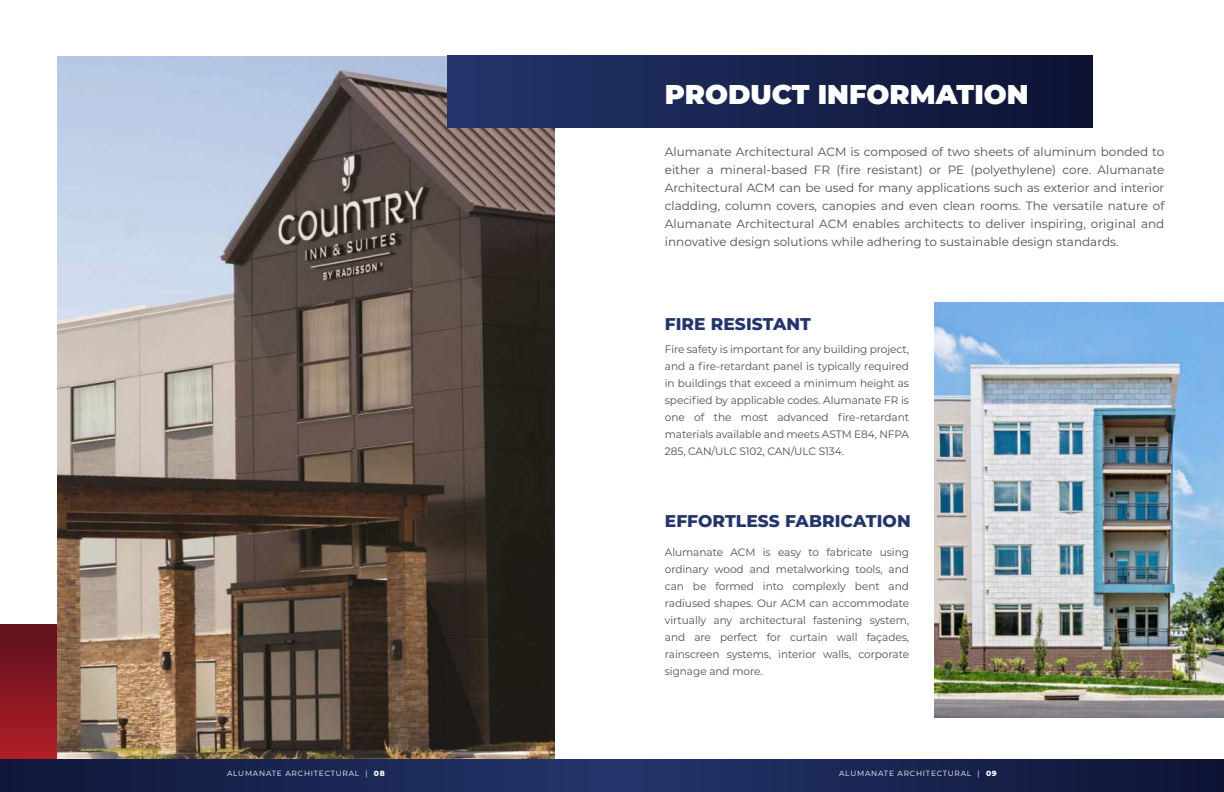
<style>
.page{position:relative;width:1224px;height:792px;background:#fff}
.page>*{position:absolute;margin:0;border:0;box-sizing:border-box;transform-origin:0 0}
.t1{font:900 27.2px "Montserrat";color:#fff}
.t2{font:800 17px "Montserrat";letter-spacing:.005em;color:#23356b}
.t3{font:12px/18px "Montserrat";color:#4f4f4f;text-align:justify}
.t4{font:10.8px/17px "Montserrat";letter-spacing:-.005em;color:#4f4f4f;text-align:justify}
.t5{font:7.5px "Montserrat";letter-spacing:.1em;color:#fff}
.s1{font-weight:800}
</style>
<div class="page">
<svg style="left:0;top:624px;width:58px;height:135px;background:#871921"></svg>
<img style="left:58px;top:57px;width:496px;height:702px">
<div style="left:447px;top:56px;width:165px;height:72px;background:#203164"></div>
<div style="left:0;top:759px;width:612px;height:33px;background:linear-gradient(to right,#0f1639,#23356a)"></div>
<img style="left:935px;top:303px;width:289px;height:414px">
<div style="left:612px;top:56px;width:480px;height:72px;background:linear-gradient(to right,#1d2c5d,#0d1232)"></div>
<div style="left:612px;top:759px;width:612px;height:33px;background:linear-gradient(to right,#23356c,#0e1334)"></div>
<p class="t5" style="left:227px;top:771px;width:159px">ALUMANATE ARCHITECTURAL | <span class="s1">08</span></p>
<h1 class="t1" style="left:665px;top:79px;width:365px">PRODUCT INFORMATION</h1>
<p class="t3" style="left:665px;top:144px;width:501px">Alumanate Architectural ACM is composed of two sheets of aluminum bonded to either a mineral-based FR (fire resistant) or PE (polyethylene) core. Alumanate Architectural ACM can be used for many applications such as exterior and interior cladding, column covers, canopies and even clean rooms. The versatile nature of Alumanate Architectural ACM enables architects to deliver inspiring, original and innovative design solutions while adhering to sustainable design standards.</p>
<h2 class="t2" style="left:665px;top:314px;width:148px">FIRE RESISTANT</h2>
<p class="t4" style="left:665px;top:342px;width:246px">Fire safety is important for any building project, and a fire-retardant panel is typically required in buildings that exceed a minimum height as specified by applicable codes. Alumanate FR is one of the most advanced fire-retardant materials available and meets ASTM E84, NFPA 285, CAN/ULC S102, CAN/ULC S134.</p>
<h2 class="t2" style="left:665px;top:511px;width:247px">EFFORTLESS FABRICATION</h2>
<p class="t4" style="left:665px;top:544px;width:246px">Alumanate ACM is easy to fabricate using ordinary wood and metalworking tools, and can be formed into complexly bent and radiused shapes. Our ACM can accommodate virtually any architectural fastening system, and are perfect for curtain wall façades, rainscreen systems, interior walls, corporate signage and more.</p>
<p class="t5" style="left:839px;top:770px;width:159px">ALUMANATE ARCHITECTURAL | <span class="s1">09</span></p>
</div>
